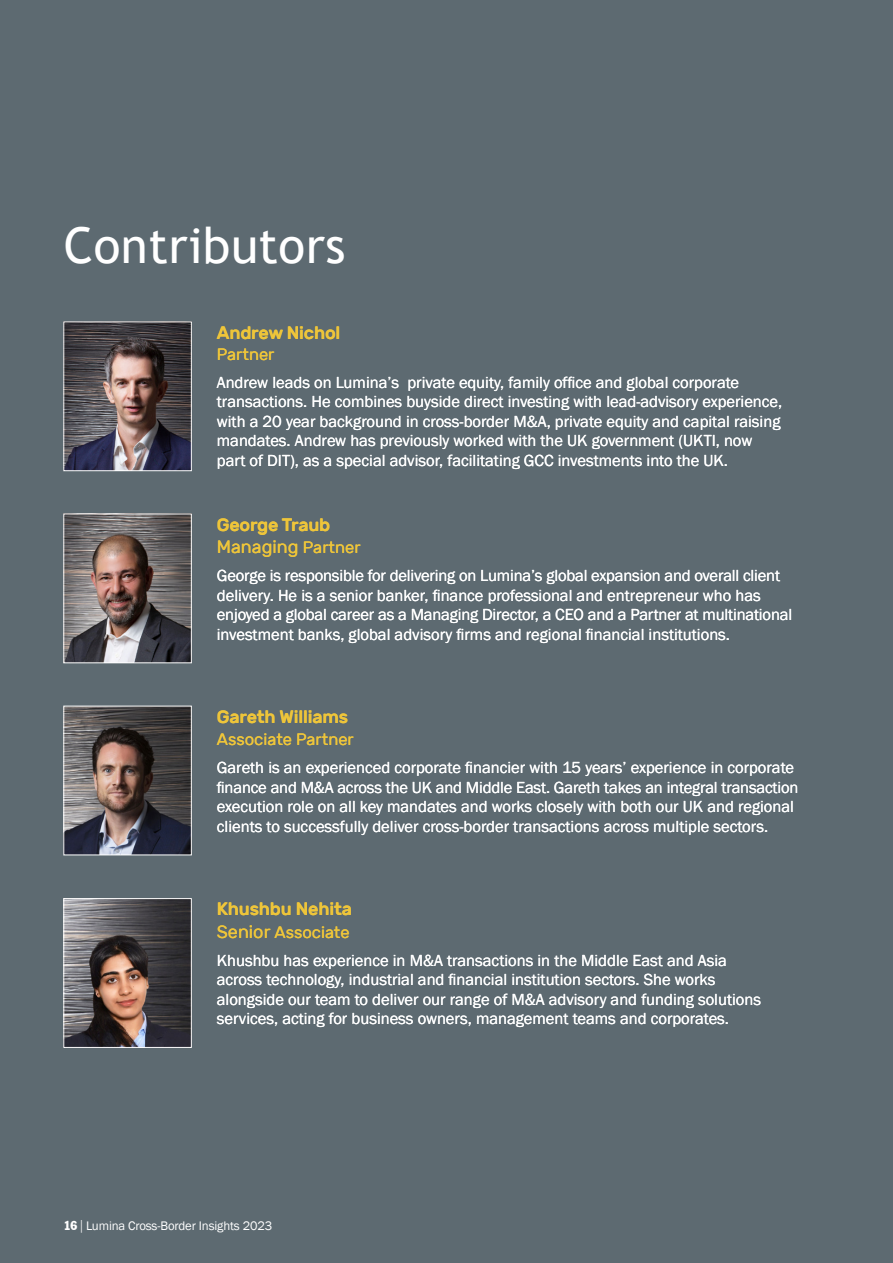
<style>
.page{position:relative;width:893px;height:1263px;background:#5d6a71}
.page>*{position:absolute;margin:0;border:0;box-sizing:border-box;transform-origin:0 0}
.t1{font:49.5px "Trebuchet MS";letter-spacing:.01em;color:#fff}
.t2{font:500 18px/22.5px "Rubik";letter-spacing:-.01em;color:#eec53a}
.t3{font:16.5px/19.5px "Franklin Gothic";color:#fff}
.t4{font:16.5px "Rubik";color:#eec53a}
.t5{font:12.75px "Franklin Gothic";letter-spacing:-.01em;color:#fff}
.s1{font-weight:400}
.s2{font-weight:400;font-size:16.5px}
.s3{font-size:18px}
.s4{font-family:"Franklin Gothic Condensed"}
.s5{font-family:"Helvetica Neue LT Std";font-weight:300}
</style>
<div class="page">
<img style="left:65px;top:323px;width:125px;height:146px">
<div style="left:63px;top:321px;width:129px;height:150px;border:1px solid #fff"></div>
<img style="left:65px;top:516px;width:125px;height:145px">
<div style="left:63px;top:514px;width:129px;height:149px;border:1px solid #fff"></div>
<img style="left:65px;top:900px;width:125px;height:146px">
<div style="left:63px;top:898px;width:129px;height:150px;border:1px solid #fff"></div>
<img style="left:65px;top:708px;width:125px;height:145px">
<div style="left:63px;top:706px;width:129px;height:149px;border:1px solid #fff"></div>
<h1 class="t1" style="left:64px;top:216px;width:283px">Contributors</h1>
<p class="t2" style="left:217px;top:321px;width:125px">Andrew Nichol</p>
<p class="t4" style="left:217px;top:345px;width:59px">Partner</p>
<p class="t3" style="left:217px;top:373px;width:567px">Andrew leads on Lumina’s private equity, family office and global corporate transactions. He combines buyside direct investing with lead-advisory experience, with a 20 year background in cross-border M&amp;A, private equity and capital raising mandates. Andrew has previously worked with the UK government (UKTI, now part of DIT), as a special advisor, facilitating GCC investments into the UK.</p>
<p class="t2" style="left:217px;top:514px;width:145px">George Traub<br><span class="s1">Managing</span> <span class="s2">Partner</span></p>
<p class="t3" style="left:217px;top:566px;width:577px">George is responsible for delivering on Lumina’s global expansion and overall client delivery. He is a senior banker, finance professional and entrepreneur who has enjoyed a global career as a Managing Director, a CEO and a Partner at multinational investment banks, global advisory firms and regional financial institutions.</p>
<p class="t2" style="left:217px;top:706px;width:133px">Gareth Williams</p>
<p class="t4" style="left:217px;top:730px;width:138px">Associate Partner</p>
<p class="t3" style="left:217px;top:758px;width:583px">Gareth is an experienced corporate financier with 15 years’ experience in corporate finance and M&amp;A across the UK and Middle East. Gareth takes an integral transaction execution role on all key mandates and works closely with both our UK and regional clients to successfully deliver cross-border transactions across multiple sectors.</p>
<p class="t2" style="left:217px;top:898px;width:137px">Khushbu Nehita</p>
<p class="t4" style="left:217px;top:923px;width:134px"><span class="s3">Senior</span> Associate</p>
<p class="t3" style="left:217px;top:951px;width:546px">Khushbu has experience in M&amp;A transactions in the Middle East and Asia across technology, industrial and financial institution sectors. She works alongside our team to deliver our range of M&amp;A advisory and funding solutions services, acting for business owners, management teams and corporates.</p>
<p class="t5" style="left:64px;top:1218px;width:210px"><span class="s4">16</span> <span class="s5">|</span> Lumina Cross-Border Insights 2023</p>
</div>
